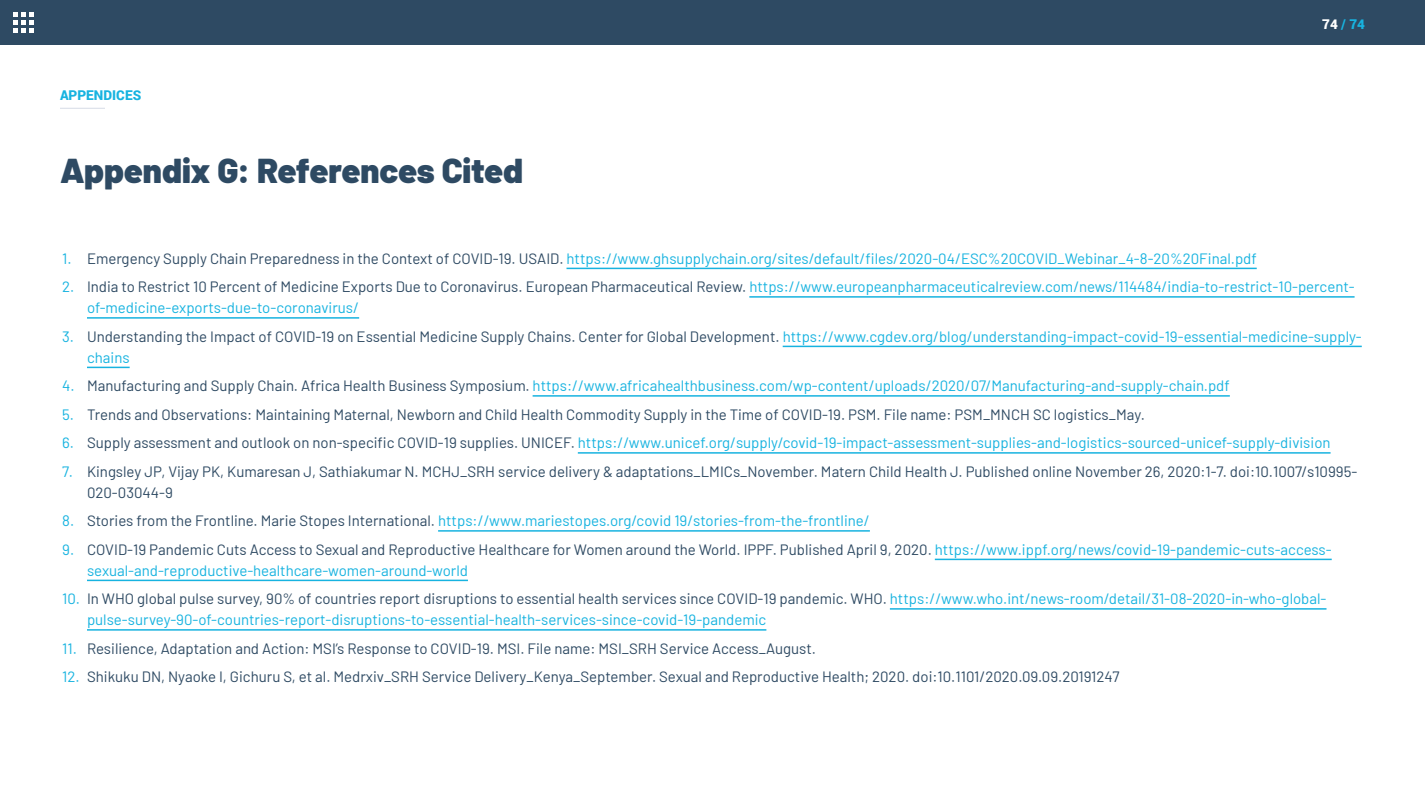
<style>
.page{position:relative;width:1425px;height:810px;background:#fff}
.page>*{position:absolute;margin:0;border:0;box-sizing:border-box;transform-origin:0 0}
.t1{font:900 34.5px "Barlow";letter-spacing:-.005em;color:#2e4a63}
.t2{font:15px/21px "Barlow";color:#17b3e0}
.t3{font:15px/21px "Barlow";color:#2e4a63}
.t4{font:900 13.5px "Roboto";color:#17b3e0}
.s1{color:#fff}
.s2{color:#2e4a63}
.s3{color:#17b3e0}
</style>
<div class="page">
<div style="left:0;top:0;width:1425px;height:45px;background:#2e4a63"></div>
<svg style="left:14px;top:12px;width:20px;height:21px"></svg>
<hr style="left:60px;top:108px;width:45px;height:1px;background:#d6dbe6">
<hr style="left:567px;top:268px;width:690px;height:1px;background:#17b3e0">
<hr style="left:749px;top:296px;width:606px;height:2px;background:#17b3e0">
<hr style="left:87px;top:317px;width:272px;height:2px;background:#17b3e0">
<hr style="left:783px;top:346px;width:579px;height:1px;background:#17b3e0">
<hr style="left:87px;top:367px;width:43px;height:1px;background:#17b3e0">
<hr style="left:533px;top:395px;width:697px;height:2px;background:#17b3e0">
<hr style="left:578px;top:452px;width:753px;height:2px;background:#17b3e0">
<hr style="left:438px;top:530px;width:432px;height:2px;background:#17b3e0">
<hr style="left:935px;top:559px;width:397px;height:1px;background:#17b3e0">
<hr style="left:87px;top:580px;width:381px;height:1px;background:#17b3e0">
<hr style="left:890px;top:608px;width:437px;height:2px;background:#17b3e0">
<hr style="left:87px;top:629px;width:679px;height:2px;background:#17b3e0">
<p class="t4" style="left:60px;top:86px;width:83px">APPENDICES</p>
<h1 class="t1" style="left:60px;top:145px;width:465px">Appendix G: References Cited</h1>
<p class="t4" style="left:1322px;top:15px;width:44px"><span class="s1">74</span> / 74</p>
<p class="t2" style="left:62px;top:247px;width:1196px">1. <span class="s2">Emergency Supply Chain Preparedness in the Context of COVID-19. USAID.</span> https://www.ghsupplychain.org/sites/default/files/2020-04/ESC%20COVID_Webinar_4-8-20%20Final.pdf</p>
<p class="t2" style="left:87px;top:275px;width:1269px;text-indent:-25px">2. <span class="s2">India to Restrict 10 Percent of Medicine Exports Due to Coronavirus. European Pharmaceutical Review.</span> https://www.europeanpharmaceuticalreview.com/news/114484/india-to-restrict-10-percent&shy;of-medicine-exports-due-to-coronavirus/</p>
<p class="t2" style="left:87px;top:325px;width:1276px;text-indent:-25px">3. <span class="s2">Understanding the Impact of COVID-19 on Essential Medicine Supply Chains. Center for Global Development.</span> https://www.cgdev.org/blog/understanding-impact-covid-19-essential-medicine-supply&shy;chains</p>
<p class="t2" style="left:62px;top:374px;width:1169px">4. <span class="s2">Manufacturing and Supply Chain. Africa Health Business Symposium.</span> https://www.africahealthbusiness.com/wp-content/uploads/2020/07/Manufacturing-and-supply-chain.pdf</p>
<p class="t3" style="left:62px;top:403px;width:1084px"><span class="s3">5.</span> Trends and Observations: Maintaining Maternal, Newborn and Child Health Commodity Supply in the Time of COVID-19. PSM. File name: PSM_MNCH SC logistics_May.</p>
<p class="t2" style="left:62px;top:431px;width:1270px">6. <span class="s2">Supply assessment and outlook on non-specific COVID-19 supplies. UNICEF.</span> https://www.unicef.org/supply/covid-19-impact-assessment-supplies-and-logistics-sourced-unicef-supply-division</p>
<p class="t3" style="left:87px;top:460px;width:1272px;text-indent:-25px"><span class="s3">7.</span> Kingsley JP, Vijay PK, Kumaresan J, Sathiakumar N. MCHJ_SRH service delivery &amp; adaptations_LMICs_November. Matern Child Health J. Published online November 26, 2020:1-7. doi:10.1007/s10995-<br>020-03044-9</p>
<p class="t2" style="left:62px;top:509px;width:809px">8. <span class="s2">Stories from the Frontline. Marie Stopes International.</span> https://www.mariestopes.org/covid 19/stories-from-the-frontline/</p>
<p class="t2" style="left:87px;top:538px;width:1246px;text-indent:-25px">9. <span class="s2">COVID-19 Pandemic Cuts Access to Sexual and Reproductive Healthcare for Women around the World. IPPF. Published April 9, 2020.</span> https://www.ippf.org/news/covid-19-pandemic-cuts-access&shy;sexual-and-reproductive-healthcare-women-around-world</p>
<p class="t2" style="left:87px;top:587px;width:1241px;text-indent:-25px">10. <span class="s2">In WHO global pulse survey, 90% of countries report disruptions to essential health services since COVID-19 pandemic. WHO.</span> https://www.who.int/news-room/detail/31-08-2020-in-who-global&shy;pulse-survey-90-of-countries-report-disruptions-to-essential-health-services-since-covid-19-pandemic</p>
<p class="t3" style="left:62px;top:637px;width:755px"><span class="s3">11.</span> Resilience, Adaptation and Action: MSI’s Response to COVID-19. MSI. File name: MSI_SRH Service Access_August.</p>
<p class="t3" style="left:62px;top:665px;width:1059px"><span class="s3">12.</span> Shikuku DN, Nyaoke I, Gichuru S, et al. Medrxiv_SRH Service Delivery_Kenya_September. Sexual and Reproductive Health; 2020. doi:10.1101/2020.09.09.20191247</p>
</div>
